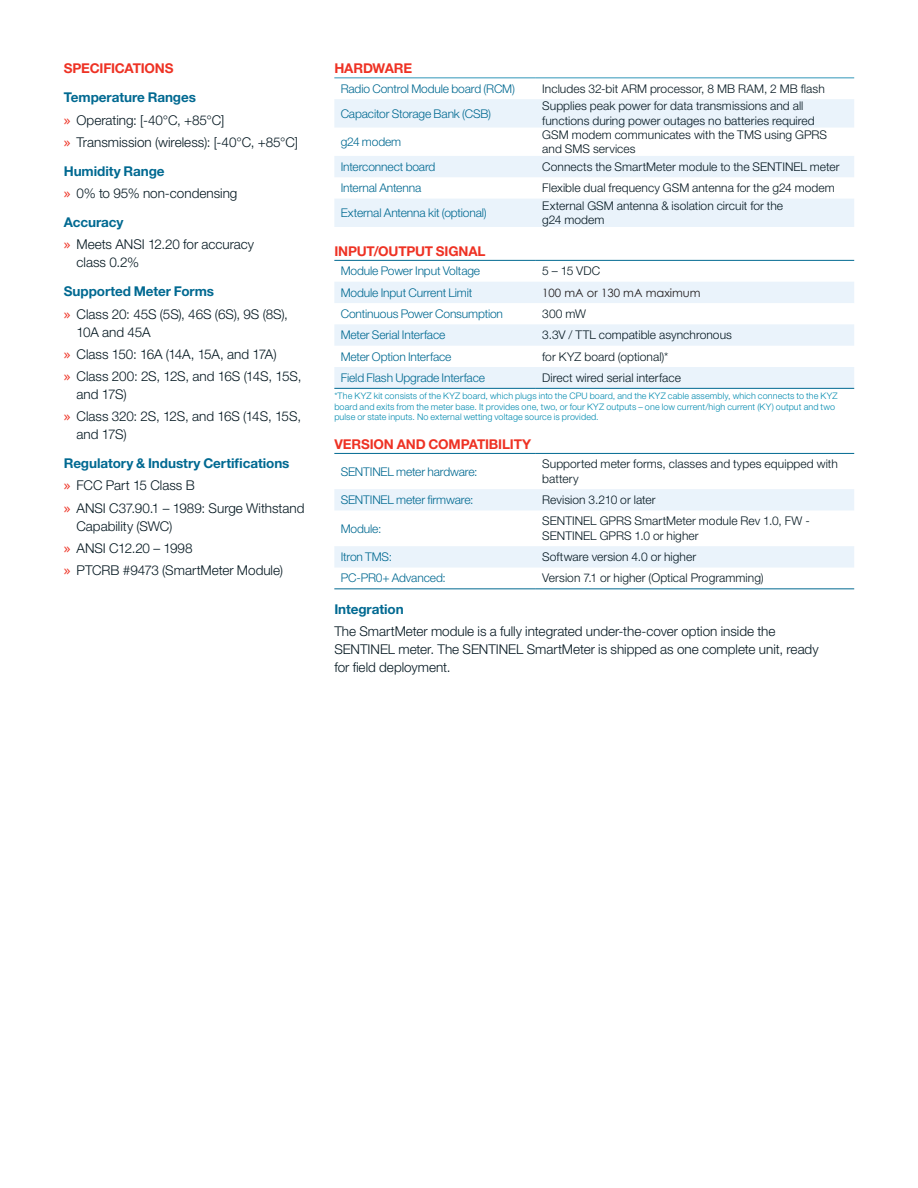
<style>
.page{position:relative;width:918px;height:1188px;background:#fff}
.page>*{position:absolute;margin:0;border:0;box-sizing:border-box;transform-origin:0 0}
.Body_Copy_9_12{font:300 13.5px/18px "Helvetica Neue LT Std";color:#061922}
.Section_Subhead{font:700 13.5px "Helvetica Neue LT Std";letter-spacing:-.005em;color:#006991}
.Section_Title{font:700 13.5px "Helvetica Neue LT Std";letter-spacing:-.01em;color:#ee3224}
.Table_Body{font:300 12px/14.4px "Helvetica Neue LT Std";letter-spacing:.005em;color:#061922}
.Table_1_Header{font:300 12px "Helvetica Neue LT Std";letter-spacing:-.01em;color:#006991}
.t1{font:11.4px "Century Gothic";color:#231f20}
.Introduction_Copy{font:300 9px/10.5px "Helvetica Neue LT Std";letter-spacing:.01em;color:#008aaf}
.s1{font-family:"Lucida Grande";font-weight:400;color:#ee3224}
</style>
<div class="page">
<svg style="left:334px;top:99px;width:520px;height:128px;fill:#eaf3fb"></svg>
<hr style="left:334px;top:78px;width:202px;height:1px;background:#3196b9">
<hr style="left:536px;top:78px;width:318px;height:1px;background:#3196b9">
<svg style="left:334px;top:282px;width:520px;height:106px;fill:#eaf3fb"></svg>
<hr style="left:334px;top:260px;width:202px;height:1px;background:#006991">
<hr style="left:536px;top:260px;width:318px;height:1px;background:#006991">
<hr style="left:334px;top:388px;width:202px;height:1px;background:#006991">
<hr style="left:536px;top:388px;width:318px;height:1px;background:#006991">
<svg style="left:334px;top:489px;width:520px;height:79px"></svg>
<hr style="left:334px;top:453px;width:202px;height:1px;background:#006991">
<hr style="left:536px;top:453px;width:318px;height:1px;background:#006991">
<hr style="left:334px;top:589px;width:202px;height:1px;background:#006991">
<hr style="left:536px;top:589px;width:318px;height:1px;background:#006991">
<p class="Section_Title" style="left:64px;top:60px;width:111px">SPECIFICATIONS</p>
<p class="Section_Subhead" style="left:64px;top:89px;width:134px">Temperature Ranges</p>
<p class="Body_Copy_9_12" style="left:64px;top:111px;width:162px"><span class="s1">»</span> Operating: [-40°C, +85°C]</p>
<p class="Body_Copy_9_12" style="left:64px;top:133px;width:236px"><span class="s1">»</span> Transmission (wireless): [-40°C, +85°C]</p>
<p class="Section_Subhead" style="left:64px;top:163px;width:102px">Humidity Range</p>
<p class="Body_Copy_9_12" style="left:64px;top:184px;width:175px"><span class="s1">»</span> 0% to 95% non-condensing</p>
<p class="Section_Subhead" style="left:64px;top:214px;width:61px">Accuracy</p>
<p class="Body_Copy_9_12" style="left:77px;top:235px;width:179px;text-indent:-13px"><span class="s1">»</span> Meets ANSI 12.20 for accuracy class 0.2%</p>
<p class="Section_Subhead" style="left:64px;top:283px;width:152px">Supported Meter Forms</p>
<p class="Body_Copy_9_12" style="left:77px;top:304px;width:213px;text-indent:-13px"><span class="s1">»</span> Class 20: 45S (5S), 46S (6S), 9S (8S),<br>10A and 45A</p>
<p class="Body_Copy_9_12" style="left:64px;top:345px;width:214px"><span class="s1">»</span> Class 150: 16A (14A, 15A, and 17A)</p>
<p class="Body_Copy_9_12" style="left:77px;top:367px;width:227px;text-indent:-13px"><span class="s1">»</span> Class 200: 2S, 12S, and 16S (14S, 15S, and 17S)</p>
<p class="Body_Copy_9_12" style="left:77px;top:407px;width:226px;text-indent:-13px"><span class="s1">»</span> Class 320: 2S, 12S, and 16S (14S, 15S, and 17S)</p>
<p class="Section_Subhead" style="left:64px;top:455px;width:227px">Regulatory &amp; Industry Certifications</p>
<p class="Body_Copy_9_12" style="left:64px;top:476px;width:132px"><span class="s1">»</span> FCC Part 15 Class B</p>
<p class="Body_Copy_9_12" style="left:77px;top:499px;width:229px;text-indent:-13px"><span class="s1">»</span> ANSI C37.90.1 – 1989: Surge Withstand<br>Capability (SWC)</p>
<p class="Body_Copy_9_12" style="left:64px;top:539px;width:130px"><span class="s1">»</span> ANSI C12.20 – 1998</p>
<p class="Body_Copy_9_12" style="left:64px;top:561px;width:221px"><span class="s1">»</span> PTCRB #9473 (SmartMeter Module)</p>
<p class="Section_Title" style="left:334px;top:60px;width:79px">HARDWARE</p>
<p class="Table_1_Header" style="left:341px;top:81px;width:176px">Radio Control Module board (RCM)</p>
<p class="Table_Body" style="left:542px;top:81px;width:284px">Includes 32-bit ARM processor, 8 MB RAM, 2 MB flash</p>
<p class="Table_1_Header" style="left:341px;top:106px;width:152px">Capacitor Storage Bank (CSB)</p>
<p class="Table_Body" style="left:542px;top:99px;width:274px">Supplies peak power for data transmissions and all functions during power outages no batteries required</p>
<p class="Table_1_Header" style="left:341px;top:134px;width:62px">g24 modem</p>
<p class="Table_Body" style="left:542px;top:127px;width:286px">GSM modem communicates with the TMS using GPRS and SMS services</p>
<p class="Table_1_Header" style="left:341px;top:159px;width:96px">Interconnect board</p>
<p class="Table_Body" style="left:542px;top:159px;width:299px">Connects the SmartMeter module to the SENTINEL meter</p>
<p class="Table_1_Header" style="left:341px;top:181px;width:82px">Internal Antenna</p>
<p class="Table_Body" style="left:542px;top:180px;width:294px">Flexible dual frequency GSM antenna for the g24 modem</p>
<p class="Table_1_Header" style="left:341px;top:205px;width:148px">External Antenna kit (optional)</p>
<p class="Table_Body" style="left:542px;top:198px;width:242px">External GSM antenna &amp; isolation circuit for the g24 modem</p>
<p class="Section_Title" style="left:334px;top:243px;width:153px">INPUT/OUTPUT SIGNAL</p>
<p class="Table_1_Header" style="left:341px;top:264px;width:141px">Module Power Input Voltage</p>
<p class="Table_Body" style="left:542px;top:264px;width:59px">5 – 15 VDC</p>
<p class="Table_1_Header" style="left:341px;top:285px;width:133px">Module Input Current Limit</p>
<p class="t1" style="left:542px;top:286px;width:160px">100 mA or 130 mA maximum</p>
<p class="Table_1_Header" style="left:341px;top:306px;width:164px">Continuous Power Consumption</p>
<p class="Table_Body" style="left:542px;top:306px;width:45px">300 mW</p>
<p class="Table_1_Header" style="left:341px;top:328px;width:106px">Meter Serial Interface</p>
<p class="Table_Body" style="left:542px;top:328px;width:191px">3.3V / TTL compatible asynchronous</p>
<p class="Table_1_Header" style="left:341px;top:349px;width:112px">Meter Option Interface</p>
<p class="Table_Body" style="left:542px;top:349px;width:128px">for KYZ board (optional)*</p>
<p class="Table_1_Header" style="left:341px;top:370px;width:146px">Field Flash Upgrade Interface</p>
<p class="Table_Body" style="left:542px;top:370px;width:140px">Direct wired serial interface</p>
<p class="Introduction_Copy" style="left:334px;top:390px;width:505px">*The KYZ kit consists of the KYZ board, which plugs into the CPU board, and the KYZ cable assembly, which connects to the KYZ board and exits from the meter base. It provides one, two, or four KYZ outputs – one low current/high current (KY) output and two pulse or state inputs. No external wetting voltage source is provided.</p>
<p class="Section_Title" style="left:334px;top:436px;width:198px">VERSION AND COMPATIBILITY</p>
<p class="Table_1_Header" style="left:341px;top:464px;width:138px">SENTINEL meter hardware:</p>
<p class="Table_Body" style="left:542px;top:457px;width:297px">Supported meter forms, classes and types equipped with battery</p>
<p class="Table_1_Header" style="left:341px;top:492px;width:134px">SENTINEL meter firmware:</p>
<p class="Table_Body" style="left:542px;top:492px;width:115px">Revision 3.210 or later</p>
<p class="Table_1_Header" style="left:341px;top:521px;width:42px">Module:</p>
<p class="Table_Body" style="left:542px;top:514px;width:269px">SENTINEL GPRS SmartMeter module Rev 1.0, FW -<br>SENTINEL GPRS 1.0 or higher</p>
<p class="Table_1_Header" style="left:341px;top:550px;width:53px">Itron TMS:</p>
<p class="Table_Body" style="left:542px;top:549px;width:155px">Software version 4.0 or higher</p>
<p class="Table_1_Header" style="left:341px;top:571px;width:107px">PC-PR0+ Advanced:</p>
<p class="Table_Body" style="left:542px;top:571px;width:223px">Version 7.1 or higher (Optical Programming)</p>
<p class="Section_Subhead" style="left:334px;top:601px;width:71px">Integration</p>
<p class="Body_Copy_9_12" style="left:334px;top:622px;width:486px">The SmartMeter module is a fully integrated under-the-cover option inside the<br>SENTINEL meter. The SENTINEL SmartMeter is shipped as one complete unit, ready for field deployment.</p>
</div>
